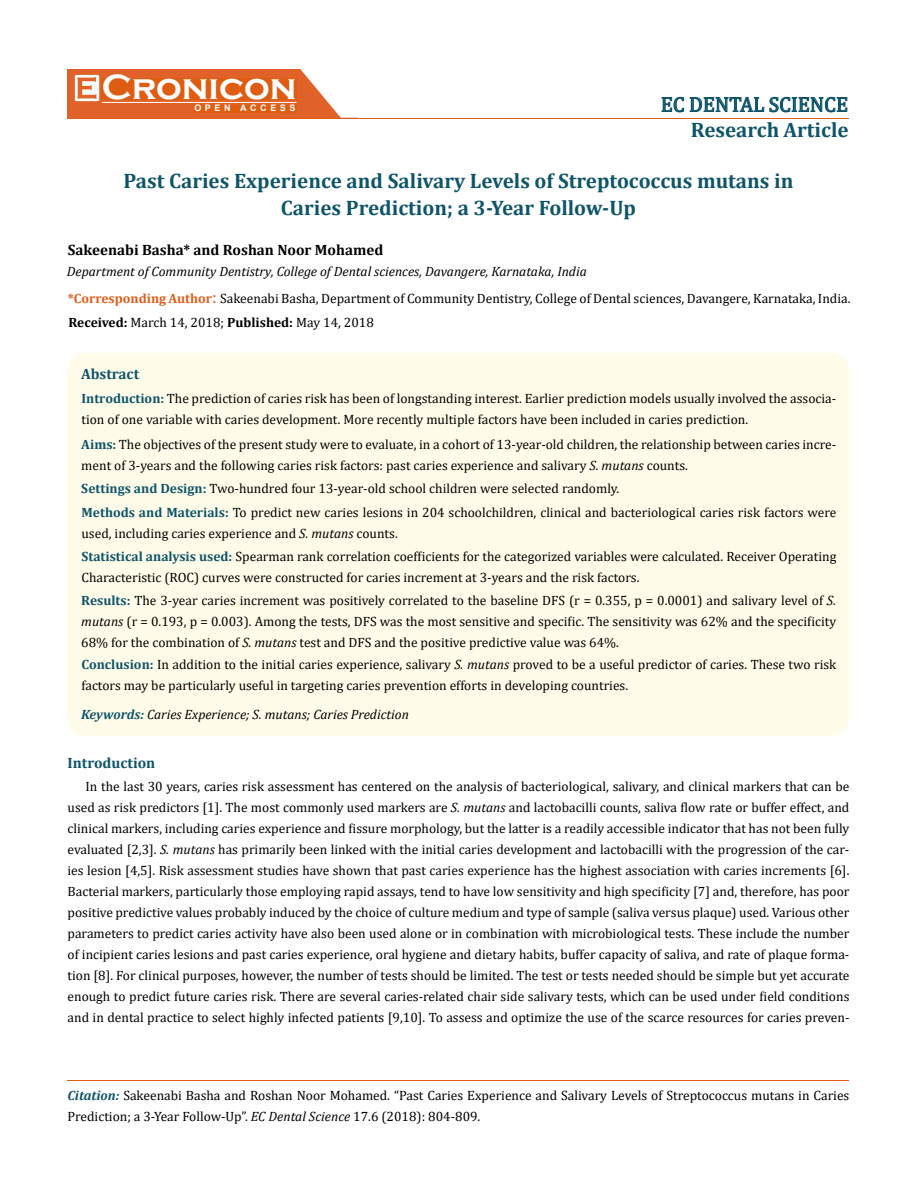
<style>
.page{position:relative;width:917px;height:1190px;background:#fff}
.page>*{position:absolute;margin:0;border:0;box-sizing:border-box;transform-origin:0 0}
.t1{font:700 36px "Copperplate Gothic";color:#fff}
.t2{font:700 21px/27px "Cambria";color:#0e546a;text-align:center}
.t3{font:21px "Cambria";color:#0e546a}
.t4{font:700 15px "Cambria";color:#000}
.t5{font:700 15px "Cambria";color:#0e546a}
.t6{font:13.5px/21px "Cambria";color:#000}
.t7{font:italic 13.5px "Cambria";color:#000}
.t8{font:700 9px "Arial";letter-spacing:.4em;color:#fff}
.s1{font-weight:700;color:#e05d1a}
.s2{font-size:18px;color:#e05d1a}
.s3{font-weight:700}
.s4{font-weight:700;color:#0e546a}
.s5{font-style:italic}
.s6{font-weight:700;font-style:italic;color:#0e546a}
</style>
<div class="page">
<div style="left:67px;top:70px;width:290px;height:49px;background:#e06228"></div>
<svg style="left:300px;top:69px;width:58px;height:49px"></svg>
<img style="left:75px;top:75px;width:24px;height:26px">
<div style="left:102px;top:79px;width:195px;height:21px;background:#df5d11"></div>
<div style="left:194px;top:105px;width:103px;height:7px;background:#df5d11"></div>
<svg style="left:661px;top:97px;width:186px;height:15px"></svg>
<hr style="left:102px;top:102px;width:194px;height:1px;background:#fff">
<hr style="left:279px;top:118px;width:569px;height:1px;background:#e05d1a">
<hr style="left:67px;top:1080px;width:782px;height:1px;background:#e05d1a">
<div style="left:67px;top:352px;width:782px;height:383px;background:#fffde9;border-radius:18px"></div>
<h1 class="t1" style="left:102px;top:68px;width:196px">Cronicon</h1>
<p class="t8" style="left:194px;top:102px;width:103px">OPEN ACCESS</p>
<h2 class="t3" style="left:660px;top:92px;width:189px">EC DENTAL SCIENCE</h2>
<h2 class="t2" style="left:690px;top:116px;width:159px">Research Article</h2>
<h2 class="t2" style="left:123px;top:166px;width:671px">Past Caries Experience and Salivary Levels of Streptococcus mutans in<br>Caries Prediction; a 3-Year Follow-Up</h2>
<p class="t4" style="left:68px;top:239px;width:317px">Sakeenabi Basha* and Roshan Noor Mohamed</p>
<p class="t7" style="left:67px;top:262px;width:521px">Department of Community Dentistry, College of Dental sciences, Davangere, Karnataka, India</p>
<p class="t6" style="left:68px;top:287px;width:784px;line-height:23.5px"><span class="s1">*Corresponding Author</span><span class="s2">:</span> Sakeenabi Basha, Department of Community Dentistry, College of Dental sciences, Davangere, Karnataka, India.<br><span class="s3">Received:</span> March 14, 2018; <span class="s3">Published:</span> May 14, 2018</p>
<p class="t5" style="left:81px;top:363px;width:60px">Abstract</p>
<p class="t6" style="left:81px;top:388px;width:756px"><span class="s4">Introduction:</span> The prediction of caries risk has been of longstanding interest. Earlier prediction models usually involved the associa&shy;tion of one variable with caries development. More recently multiple factors have been included in caries prediction.</p>
<p class="t6" style="left:81px;top:433px;width:756px"><span class="s4">Aims:</span> The objectives of the present study were to evaluate, in a cohort of 13-year-old children, the relationship between caries incre&shy;ment of 3-years and the following caries risk factors: past caries experience and salivary <span class="s5">S. mutans</span> counts.</p>
<p class="t6" style="left:81px;top:476px;width:756px;line-height:23.9px"><span class="s4">Settings and Design:</span> Two-hundred four 13-year-old school children were selected randomly.<br><span class="s4">Methods and Materials:</span> To predict new caries lesions in 204 schoolchildren, clinical and bacteriological caries risk factors were</p>
<p class="t6" style="left:81px;top:521px;width:756px;line-height:23.5px">used, including caries experience and <span class="s5">S. mutans</span> counts.<br><span class="s4">Statistical analysis used:</span> Spearman rank correlation coefficients for the categorized variables were calculated. Receiver Operating</p>
<p class="t6" style="left:81px;top:567px;width:756px">Characteristic (ROC) curves were constructed for caries increment at 3-years and the risk factors.<br><span class="s4">Results:</span> The 3-year caries increment was positively correlated to the baseline DFS (r = 0.355, p = 0.0001) and salivary level of <span class="s5">S. mutans</span> (r = 0.193, p = 0.003). Among the tests, DFS was the most sensitive and specific. The sensitivity was 62% and the specificity 68% for the combination of <span class="s5">S. mutans</span> test and DFS and the positive predictive value was 64%.</p>
<p class="t6" style="left:81px;top:654px;width:756px"><span class="s4">Conclusion:</span> In addition to the initial caries experience, salivary <span class="s5">S. mutans</span> proved to be a useful predictor of caries. These two risk factors may be particularly useful in targeting caries prevention efforts in developing countries.</p>
<p class="t7" style="left:81px;top:704px;width:329px"><span class="s4">Keywords:</span> Caries Experience; S. mutans; Caries Prediction</p>
<p class="t5" style="left:68px;top:752px;width:89px">Introduction</p>
<p class="t6" style="left:68px;top:776px;width:783px;text-align:justify;text-indent:18px">In the last 30 years, caries risk assessment has centered on the analysis of bacteriological, salivary, and clinical markers that can be used as risk predictors [1]. The most commonly used markers are <span class="s5">S. mutans</span> and lactobacilli counts, saliva flow rate or buffer effect, and clinical markers, including caries experience and fissure morphology, but the latter is a readily accessible indicator that has not been fully evaluated [2,3]. <span class="s5">S. mutans</span> has primarily been linked with the initial caries development and lactobacilli with the progression of the car&shy;ies lesion [4,5]. Risk assessment studies have shown that past caries experience has the highest association with caries increments [6].<br>Bacterial markers, particularly those employing rapid assays, tend to have low sensitivity and high specificity [7] and, therefore, has poor positive predictive values probably induced by the choice of culture medium and type of sample (saliva versus plaque) used. Various other parameters to predict caries activity have also been used alone or in combination with microbiological tests. These include the number of incipient caries lesions and past caries experience, oral hygiene and dietary habits, buffer capacity of saliva, and rate of plaque forma&shy;tion [8]. For clinical purposes, however, the number of tests should be limited. The test or tests needed should be simple but yet accurate enough to predict future caries risk. There are several caries-related chair side salivary tests, which can be used under field conditions and in dental practice to select highly infected patients [9,10]. To assess and optimize the use of the scarce resources for caries preven-</p>
<p class="t6" style="left:67px;top:1084px;width:783px"><span class="s6">Citation:</span> Sakeenabi Basha and Roshan Noor Mohamed. “Past Caries Experience and Salivary Levels of Streptococcus mutans in Caries<br>Prediction; a 3-Year Follow-Up”. <span class="s5">EC Dental Science</span> 17.6 (2018): 804-809.</p>
</div>
